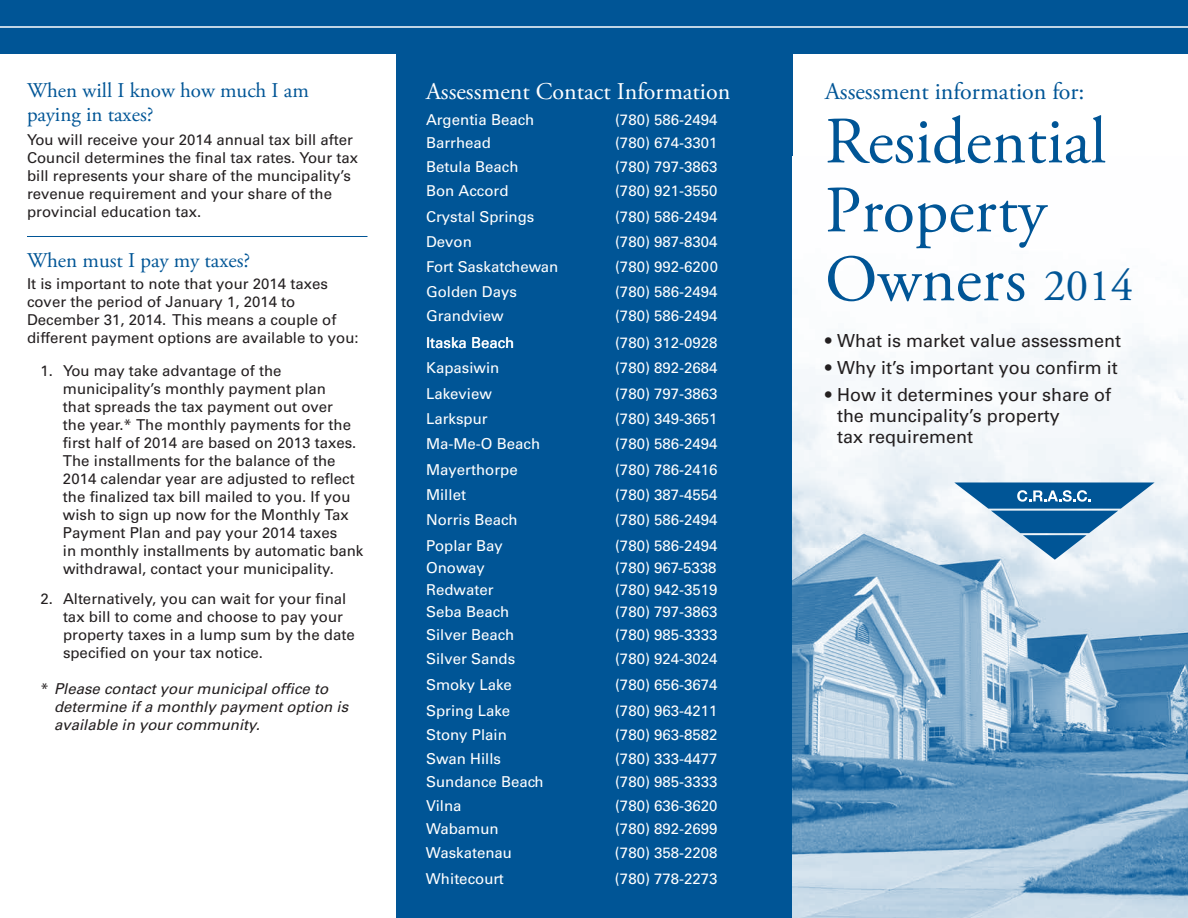
<style>
.page{position:relative;width:1188px;height:918px;background:#fff}
.page>*{position:absolute;margin:0;border:0;box-sizing:border-box;transform-origin:0 0}
.t1{font:66px/69px "Adobe Garamond Pro";color:#005596}
.t2{font:24px "Adobe Garamond Pro";color:#fff}
.t3{font:24px "Adobe Garamond Pro";color:#005596}
.t4{font:21px/24px "Adobe Garamond Pro";color:#005596}
.t5{font:18px/21.3px "Univers LT Std";color:#231f20}
.t6{font:15px/18px "Univers LT Std";color:#231f20}
.t7{font:15px/23.5px "Univers LT Std";color:#fff}
.t8{font:italic 15px/18px "Univers LT Std";color:#231f20}
.s1{font-style:normal}
.s2{font-size:45px}
</style>
<div class="page">
<div style="left:396px;top:0;width:396px;height:918px;background:#005596"></div>
<img style="left:792px;top:335px;width:396px;height:583px">
<svg style="left:954px;top:482px;width:201px;height:78px"></svg>
<div style="left:0;top:0;width:1188px;height:54px;background:#005596"></div>
<hr style="left:27px;top:236px;width:341px;height:1px;background:#005596">
<hr style="left:0;top:26px;width:1188px;height:2px;background:#fff">
<h3 class="t4" style="left:27px;top:79px;width:283px">When will I know how much I am paying in taxes?</h3>
<p class="t6" style="left:27px;top:131px;width:333px">You will receive your 2014 annual tax bill after Council determines the final tax rates. Your tax bill represents your share of the muncipality’s revenue requirement and your share of the provincial education tax.</p>
<h3 class="t4" style="left:27px;top:250px;width:225px">When must I pay my taxes?</h3>
<p class="t6" style="left:27px;top:275px;width:333px">It is important to note that your 2014 taxes cover the period of January 1, 2014 to December 31, 2014. This means a couple of different payment options are available to you:</p>
<p class="t6" style="left:63px;top:362px;width:302px;text-indent:-22px">1. You may take advantage of the municipality’s monthly payment plan<br>that spreads the tax payment out over<br>the year.* The monthly payments for the first half of 2014 are based on 2013 taxes.<br>The installments for the balance of the 2014 calendar year are adjusted to reflect the finalized tax bill mailed to you. If you wish to sign up now for the Monthly Tax Payment Plan and pay your 2014 taxes<br>in monthly installments by automatic bank withdrawal, contact your municipality.</p>
<p class="t6" style="left:63px;top:590px;width:293px;text-indent:-22px">2. Alternatively, you can wait for your final tax bill to come and choose to pay your property taxes in a lump sum by the date specified on your tax notice.</p>
<p class="t8" style="left:54px;top:680px;width:296px;text-indent:-14px"><span class="s1">*</span> Please contact your municipal office to determine if a monthly payment option is available in your community.</p>
<h2 class="t2" style="left:426px;top:77px;width:306px">Assessment Contact Information</h2>
<p class="t7" style="left:426px;top:108px;width:110px">Argentia Beach</p>
<p class="t7" style="left:615px;top:108px;width:104px">(780) 586-2494</p>
<p class="t7" style="left:426px;top:131px;width:67px">Barrhead</p>
<p class="t7" style="left:615px;top:131px;width:104px">(780) 674-3301 (780) 797-3863</p>
<p class="t7" style="left:426px;top:179px;width:84px">Bon Accord</p>
<p class="t7" style="left:615px;top:179px;width:104px">(780) 921-3550</p>
<p class="t7" style="left:426px;top:205px;width:110px">Crystal Springs</p>
<p class="t7" style="left:615px;top:205px;width:104px">(780) 586-2494</p>
<p class="t7" style="left:426px;top:230px;width:47px">Devon</p>
<p class="t7" style="left:615px;top:230px;width:104px">(780) 987-8304</p>
<p class="t7" style="left:426px;top:255px;width:134px">Fort Saskatchewan</p>
<p class="t7" style="left:615px;top:255px;width:105px">(780) 992-6200</p>
<p class="t7" style="left:426px;top:280px;width:92px">Golden Days</p>
<p class="t7" style="left:615px;top:280px;width:104px">(780) 586-2494</p>
<p class="t7" style="left:426px;top:304px;width:79px">Grandview</p>
<p class="t7" style="left:615px;top:304px;width:104px">(780) 586-2494</p>
<p class="t7" style="left:426px;top:331px;width:90px">Itaska Beach</p>
<p class="t7" style="left:615px;top:331px;width:104px">(780) 312-0928</p>
<p class="t7" style="left:426px;top:356px;width:75px">Kapasiwin</p>
<p class="t7" style="left:615px;top:356px;width:104px">(780) 892-2684</p>
<p class="t7" style="left:426px;top:382px;width:67px">Lakeview</p>
<p class="t7" style="left:615px;top:382px;width:104px">(780) 797-3863</p>
<p class="t7" style="left:426px;top:407px;width:63px">Larkspur</p>
<p class="t7" style="left:615px;top:407px;width:104px">(780) 349-3651</p>
<p class="t7" style="left:426px;top:432px;width:116px">Ma-Me-O Beach</p>
<p class="t7" style="left:615px;top:432px;width:104px">(780) 586-2494</p>
<p class="t7" style="left:426px;top:458px;width:93px">Mayerthorpe</p>
<p class="t7" style="left:615px;top:458px;width:104px">(780) 786-2416</p>
<p class="t7" style="left:426px;top:483px;width:42px">Millet</p>
<p class="t7" style="left:615px;top:483px;width:104px">(780) 387-4554</p>
<p class="t7" style="left:426px;top:508px;width:93px">Norris Beach</p>
<p class="t7" style="left:615px;top:508px;width:104px">(780) 586-2494</p>
<p class="t7" style="left:426px;top:534px;width:78px">Poplar Bay</p>
<p class="t7" style="left:615px;top:534px;width:104px">(780) 586-2494</p>
<p class="t7" style="left:426px;top:556px;width:60px">Onoway</p>
<p class="t7" style="left:615px;top:556px;width:103px">(780) 967-5338</p>
<p class="t7" style="left:426px;top:578px;width:69px">Redwater</p>
<p class="t7" style="left:615px;top:578px;width:104px">(780) 942-3519</p>
<p class="t7" style="left:426px;top:600px;width:85px">Seba Beach</p>
<p class="t7" style="left:615px;top:600px;width:104px">(780) 797-3863</p>
<p class="t7" style="left:426px;top:623px;width:90px">Silver Beach</p>
<p class="t7" style="left:615px;top:623px;width:104px">(780) 985-3333</p>
<p class="t7" style="left:426px;top:647px;width:91px">Silver Sands</p>
<p class="t7" style="left:615px;top:647px;width:104px">(780) 924-3024</p>
<p class="t7" style="left:426px;top:673px;width:87px">Smoky Lake</p>
<p class="t7" style="left:615px;top:673px;width:104px">(780) 656-3674</p>
<p class="t7" style="left:426px;top:699px;width:86px">Spring Lake</p>
<p class="t7" style="left:615px;top:699px;width:104px">(780) 963-4211</p>
<p class="t7" style="left:426px;top:723px;width:82px">Stony Plain</p>
<p class="t7" style="left:615px;top:723px;width:104px">(780) 963-8582</p>
<p class="t7" style="left:426px;top:747px;width:77px">Swan Hills</p>
<p class="t7" style="left:615px;top:747px;width:104px">(780) 333-4477</p>
<p class="t7" style="left:426px;top:770px;width:119px">Sundance Beach</p>
<p class="t7" style="left:615px;top:770px;width:104px">(780) 985-3333</p>
<p class="t7" style="left:426px;top:794px;width:37px">Vilna</p>
<p class="t7" style="left:615px;top:794px;width:104px">(780) 636-3620</p>
<p class="t7" style="left:426px;top:817px;width:74px">Wabamun</p>
<p class="t7" style="left:615px;top:817px;width:104px">(780) 892-2699</p>
<p class="t7" style="left:426px;top:841px;width:88px">Waskatenau</p>
<p class="t7" style="left:615px;top:841px;width:104px">(780) 358-2208</p>
<p class="t7" style="left:426px;top:867px;width:79px">Whitecourt</p>
<p class="t7" style="left:615px;top:867px;width:104px">(780) 778-2273</p>
<p class="t7" style="left:426px;top:155px;width:94px">Betula Beach</p>
<h2 class="t3" style="left:825px;top:77px;width:261px">Assessment information for:</h2>
<h1 class="t1" style="left:825px;top:109px;width:310px">Residential<br>Property<br>Owners <span class="s2">2014</span></h1>
<p class="t5" style="left:825px;top:330px;width:298px">• What is market value assessment</p>
<p class="t5" style="left:825px;top:357px;width:294px">• Why it’s important you confirm it</p>
<p class="t5" style="left:837px;top:384px;width:276px;text-indent:-12px">• How it determines your share of the muncipality’s property<br>tax requirement</p>
</div>
